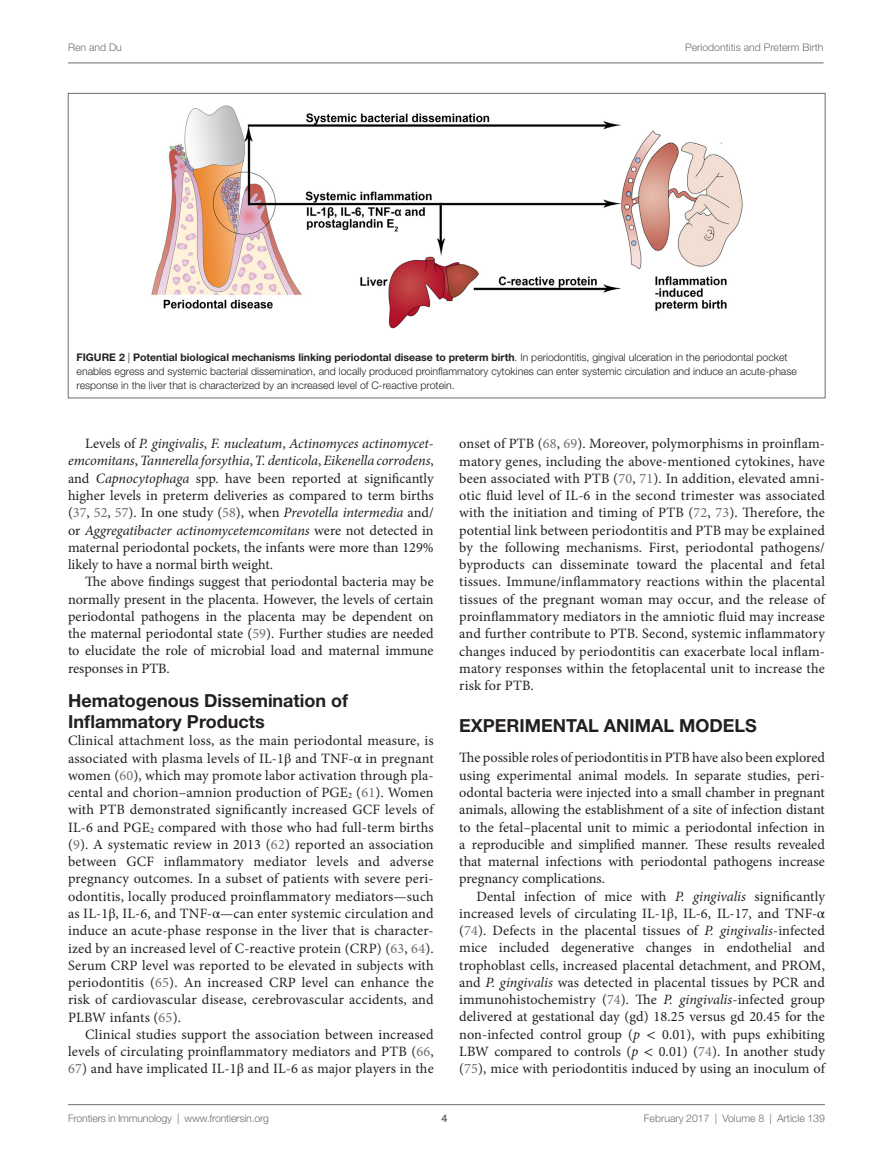
<style>
.page{position:relative;width:893px;height:1170px;background:#fff}
.page>*{position:absolute;margin:0;border:0;box-sizing:border-box;transform-origin:0 0}
.t1{font:700 18px/21px "Helvetica Neue LT Std";color:#231f20}
.t2{font:14.25px/17.2px "Minion Pro";letter-spacing:.005em;color:#231f20;text-align:justify}
.t3{font:300 10.5px/14.2px "Helvetica Neue LT Std";color:#231f20}
.t4{font:300 10.5px "Helvetica Neue LT Std";color:#6c6d70}
.t5{font:700 10.5px "Helvetica Neue LT Std";color:#6c6d70}
.s1{font-weight:700}
.s2{font-style:italic}
.s3{color:#6c6d70}
.s4{font-family:"STIX General"}
</style>
<div class="page">
<img style="left:151px;top:105px;width:592px;height:224px">
<hr style="left:68px;top:63px;width:756px;height:1px;background:#6c6d70">
<hr style="left:68px;top:1104px;width:757px;height:1px;background:#6c6d70">
<p class="t4" style="left:68px;top:41px;width:55px">Ren and Du</p>
<p class="t4" style="left:685px;top:41px;width:140px">Periodontitis and Preterm Birth</p>
<p class="t3" style="left:77px;top:350px;width:722px"><span class="s1">Figure 2</span> | <span class="s1">Potential biological mechanisms linking periodontal disease to preterm birth</span>. In periodontitis, gingival ulceration in the periodontal pocket enables egress and systemic bacterial dissemination, and locally produced proinflammatory cytokines can enter systemic circulation and induce an acute-phase response in the liver that is characterized by an increased level of C-reactive protein.</p>
<p class="t2" style="left:68px;top:435px;width:367px;text-indent:17px">Levels of <span class="s2">P. gingivalis</span>, <span class="s2">F. nucleatum</span>, <span class="s2">Actinomyces actinomycet&shy;emcomitans</span>, <span class="s2">Tannerella forsythia</span>, <span class="s2">T. denticola</span>, <span class="s2">Eikenella corrodens</span>, and <span class="s2">Capnocytophaga</span> spp. have been reported at significantly higher levels in preterm deliveries as compared to term births (<span class="s3">37</span>, <span class="s3">52</span>, <span class="s3">57</span>). In one study (<span class="s3">58</span>), when <span class="s2">Prevotella intermedia</span> and/ or <span class="s2">Aggregatibacter actinomycetemcomitans</span> were not detected in maternal periodontal pockets, the infants were more than 129% likely to have a normal birth weight.</p>
<p class="t2" style="left:68px;top:573px;width:367px;text-indent:17px">The above findings suggest that periodontal bacteria may be normally present in the placenta. However, the levels of certain periodontal pathogens in the placenta may be dependent on the maternal periodontal state (<span class="s3">59</span>). Further studies are needed to elucidate the role of microbial load and maternal immune responses in PTB.</p>
<p class="t1" style="left:68px;top:689px;width:282px">Hematogenous Dissemination of<br>Inflammatory Products</p>
<p class="t2" style="left:68px;top:732px;width:367px">Clinical attachment loss, as the main periodontal measure, is associated with plasma levels of IL-1<span class="s4">β</span> and TNF-<span class="s4">α</span> in pregnant women (<span class="s3">60</span>), which may promote labor activation through pla&shy;cental and chorion–amnion production of PGE<sub>2</sub> (<span class="s3">61</span>). Women with PTB demonstrated significantly increased GCF levels of IL-6 and PGE<sub>2</sub> compared with those who had full-term births (<span class="s3">9</span>). A systematic review in 2013 (<span class="s3">62</span>) reported an association between GCF inflammatory mediator levels and adverse pregnancy outcomes. In a subset of patients with severe peri&shy;odontitis, locally produced proinflammatory mediators—such as IL-1<span class="s4">β</span>, IL-6, and TNF-<span class="s4">α</span>—can enter systemic circulation and induce an acute-phase response in the liver that is character&shy;ized by an increased level of C-reactive protein (CRP) (<span class="s3">63</span>, <span class="s3">64</span>).<br>Serum CRP level was reported to be elevated in subjects with periodontitis (<span class="s3">65</span>). An increased CRP level can enhance the risk of cardiovascular disease, cerebrovascular accidents, and PLBW infants (<span class="s3">65</span>).</p>
<p class="t2" style="left:68px;top:1025px;width:367px;text-align:right">Clinical studies support the association between increased levels of circulating proinflammatory mediators and PTB (<span class="s3">66</span>,</p>
<p class="t2" style="left:68px;top:1060px;width:367px"><span class="s3">67</span>) and have implicated IL-1<span class="s4">β</span> and IL-6 as major players in the</p>
<p class="t2" style="left:459px;top:435px;width:367px">onset of PTB (<span class="s3">68</span>, <span class="s3">69</span>). Moreover, polymorphisms in proinflam&shy;matory genes, including the above-mentioned cytokines, have been associated with PTB (<span class="s3">70</span>, <span class="s3">71</span>). In addition, elevated amni&shy;otic fluid level of IL-6 in the second trimester was associated with the initiation and timing of PTB (<span class="s3">72</span>, <span class="s3">73</span>). Therefore, the potential link between periodontitis and PTB may be explained by the following mechanisms. First, periodontal pathogens/ byproducts can disseminate toward the placental and fetal tissues. Immune/inflammatory reactions within the placental tissues of the pregnant woman may occur, and the release of proinflammatory mediators in the amniotic fluid may increase and further contribute to PTB. Second, systemic inflammatory changes induced by periodontitis can exacerbate local inflam&shy;matory responses within the fetoplacental unit to increase the risk for PTB.</p>
<p class="t1" style="left:459px;top:715px;width:299px">EXPERIMENTAL ANIMAL MODELS</p>
<p class="t2" style="left:459px;top:749px;width:367px">The possible roles of periodontitis in PTB have also been explored using experimental animal models. In separate studies, peri&shy;odontal bacteria were injected into a small chamber in pregnant animals, allowing the establishment of a site of infection distant to the fetal–placental unit to mimic a periodontal infection in a reproducible and simplified manner. These results revealed that maternal infections with periodontal pathogens increase pregnancy complications.</p>
<p class="t2" style="left:459px;top:887px;width:367px;text-indent:17px">Dental infection of mice with <span class="s2">P. gingivalis</span> significantly increased levels of circulating IL-1<span class="s4">β</span>, IL-6, IL-17, and TNF-<span class="s4">α </span>(<span class="s3">74</span>). Defects in the placental tissues of <span class="s2">P. gingivalis</span>-infected mice included degenerative changes in endothelial and trophoblast cells, increased placental detachment, and PROM, and <span class="s2">P. gingivalis</span> was detected in placental tissues by PCR and immunohistochemistry (<span class="s3">74</span>). The <span class="s2">P. gingivalis</span>-infected group delivered at gestational day (gd) 18.25 versus gd 20.45 for the non-infected control group (<span class="s2">p</span> <span class="s4">&lt;</span> 0.01), with pups exhibiting LBW compared to controls (<span class="s2">p</span> <span class="s4">&lt;</span> 0.01) (<span class="s3">74</span>). In another study (<span class="s3">75</span>), mice with periodontitis induced by using an inoculum of</p>
<p class="t4" style="left:68px;top:1111px;width:203px">Frontiers in Immunology | www.frontiersin.org</p>
<p class="t4" style="left:644px;top:1111px;width:183px">February 2017 | Volume 8 | Article 139</p>
<p class="t5" style="left:441px;top:1111px;width:7px">4</p>
</div>
